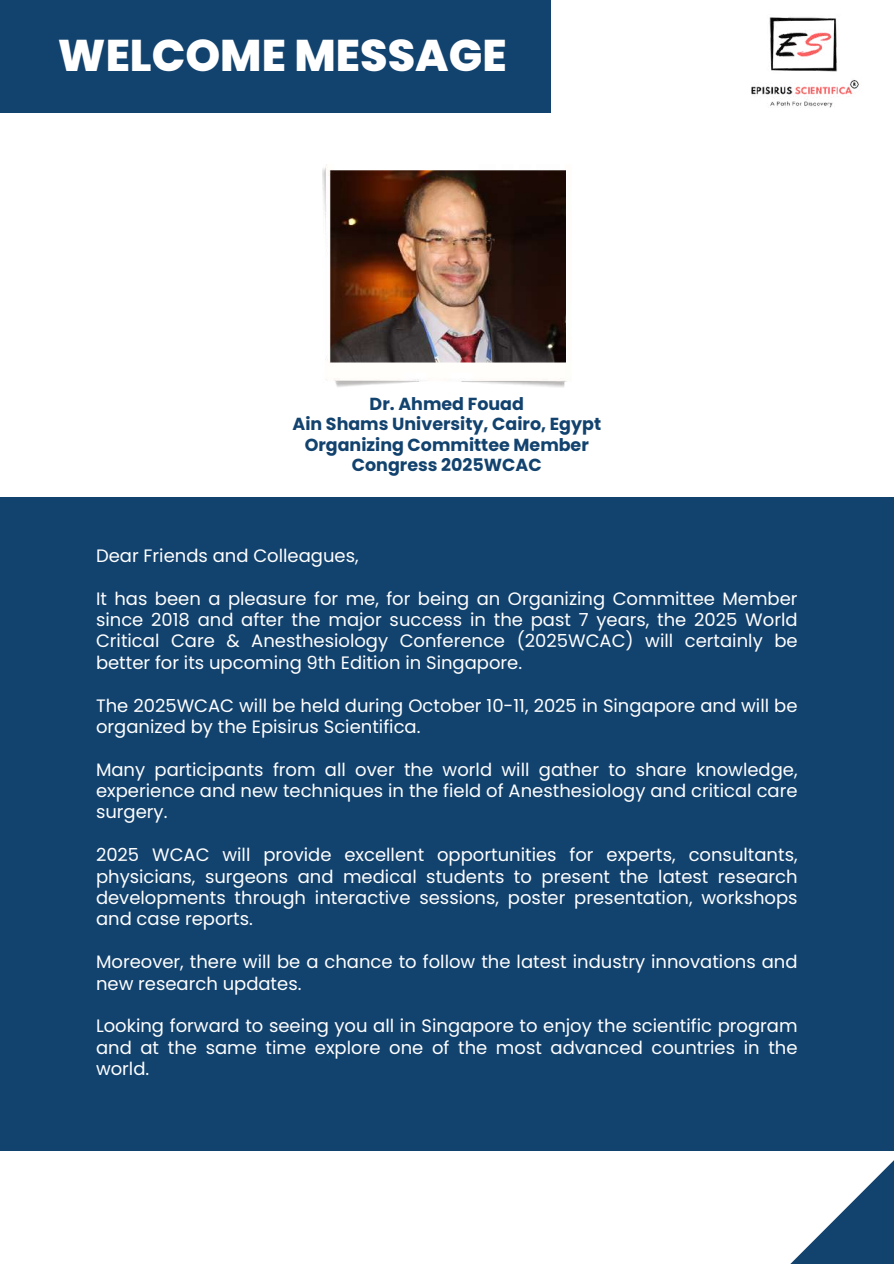
<style>
.page{position:relative;width:894px;height:1264px;background:#fff}
.page>*{position:absolute;margin:0;border:0;box-sizing:border-box;transform-origin:0 0}
.t1{font:800 44.4px "Poppins";color:#fff}
.t2{font:18px/21.3px "Poppins";color:#fff;text-align:justify}
.t3{font:700 17.4px/20.2px "Poppins";color:#12426e;text-align:center}
</style>
<div class="page">
<div style="left:0;top:497px;width:893px;height:653px;background:#12426e"></div>
<img style="left:322px;top:165px;width:245px;height:223px">
<div style="left:0;top:0;width:550px;height:112px;background:#12426e"></div>
<svg style="left:756px;top:1150px;width:137px;height:113px"></svg>
<img style="left:751px;top:17px;width:108px;height:91px">
<h1 class="t1" style="left:58px;top:24px;width:450px">WELCOME MESSAGE</h1>
<p class="t3" style="left:292px;top:394px;width:310px">Dr. Ahmed Fouad<br>Ain Shams University, Cairo, Egypt<br>Organizing Committee Member<br>Congress 2025WCAC</p>
<p class="t2" style="left:96px;top:545px;width:264px">Dear Friends and Colleagues,</p>
<p class="t2" style="left:96px;top:587px;width:703px">It has been a pleasure for me, for being an Organizing Committee Member since 2018 and after the major success in the past 7 years, the 2025 World Critical Care &amp; Anesthesiology Conference (2025WCAC) will certainly be better for its upcoming 9th Edition in Singapore.</p>
<p class="t2" style="left:96px;top:694px;width:703px">The 2025WCAC will be held during October 10-11, 2025 in Singapore and will be organized by the Episirus Scientifica.</p>
<p class="t2" style="left:96px;top:758px;width:703px">Many participants from all over the world will gather to share knowledge, experience and new techniques in the field of Anesthesiology and critical care surgery.</p>
<p class="t2" style="left:96px;top:844px;width:703px">2025 WCAC will provide excellent opportunities for experts, consultants, physicians, surgeons and medical students to present the latest research developments through interactive sessions, poster presentation, workshops and case reports.</p>
<p class="t2" style="left:96px;top:951px;width:703px">Moreover, there will be a chance to follow the latest industry innovations and new research updates.</p>
<p class="t2" style="left:96px;top:1015px;width:703px">Looking forward to seeing you all in Singapore to enjoy the scientific program and at the same time explore one of the most advanced countries in the world.</p>
</div>
